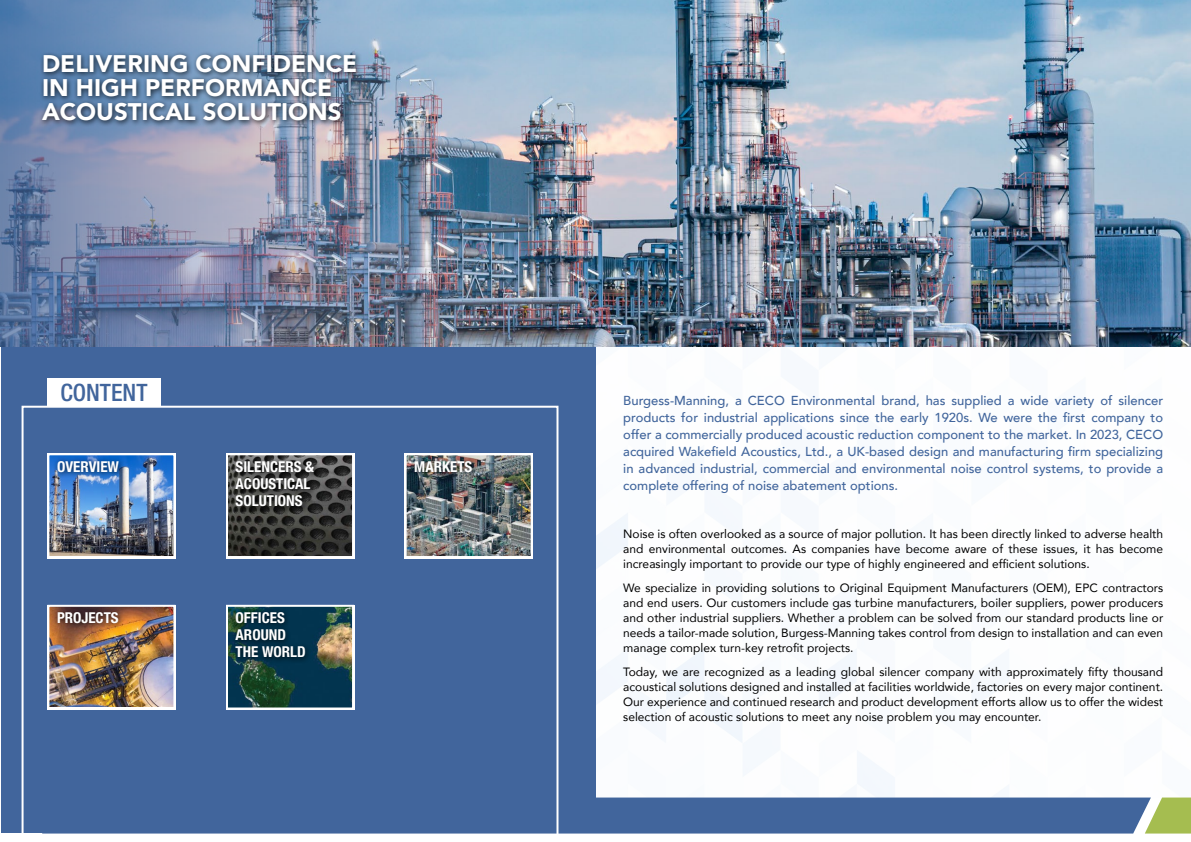
<style>
.page{position:relative;width:1191px;height:842px;background:#fff}
.page>*{position:absolute;margin:0;border:0;box-sizing:border-box;transform-origin:0 0}
.t1{font:900 24px/24px "Avenir";color:#fff}
.t2{font:500 condensed 24px "Helvetica Neue LT Std";color:#41659c}
.t3{font:700 condensed 15px/17px "Helvetica Neue LT Std";color:#fff}
.t4{font:500 13px/17px "Avenir";color:#41659c;text-align:justify}
.t5{font:12px/15px "Avenir";color:#000;text-align:justify}
</style>
<div class="page">
<img style="left:595px;top:347px;width:413px;height:450px">
<svg style="left:595px;top:797px;width:596px;height:36px"></svg>
<div style="left:0;top:2px;width:595px;height:831px;background:#41659c"></div>
<img style="left:0;top:0;width:1191px;height:347px">
<img style="left:0;top:0;width:595px;height:346px">
<div style="left:39px;top:51px;width:324px;height:77px;background:#000;opacity:.75"></div>
<img style="left:50px;top:456px;width:122px;height:99px">
<div style="left:47px;top:453px;width:128px;height:105px;border:2px solid #fff"></div>
<div style="left:53px;top:456px;width:72px;height:22px;background:#000;opacity:.75"></div>
<img style="left:50px;top:608px;width:122px;height:98px">
<div style="left:47px;top:605px;width:128px;height:104px;border:2px solid #fff"></div>
<div style="left:53px;top:608px;width:72px;height:22px;background:#000;opacity:.75"></div>
<img style="left:229px;top:456px;width:122px;height:99px">
<div style="left:226px;top:453px;width:128px;height:105px;border:2px solid #fff"></div>
<div style="left:234px;top:459px;width:88px;height:56px;background:#000;opacity:.75"></div>
<img style="left:229px;top:608px;width:122px;height:98px">
<div style="left:226px;top:605px;width:128px;height:104px;border:2px solid #fff"></div>
<div style="left:232px;top:608px;width:79px;height:56px;background:#000;opacity:.75"></div>
<img style="left:407px;top:456px;width:122px;height:99px">
<div style="left:404px;top:453px;width:128px;height:105px;border:2px solid #fff"></div>
<div style="left:410px;top:456px;width:68px;height:22px;background:#000;opacity:.75"></div>
<div style="left:47px;top:378px;width:113px;height:28px;background:#fff"></div>
<div style="left:22px;top:406px;width:536px;height:436px;border:2px solid #fff"></div>
<h1 class="t1" style="left:42px;top:51px;width:317px">DELIVERING CONFIDENCE<br>IN HIGH PERFORMANCE<br>ACOUSTICAL SOLUTIONS</h1>
<h1 class="t2" style="left:60px;top:378px;width:89px">CONTENT</h1>
<p class="t3" style="left:57px;top:458px;width:63px">OVERVIEW</p>
<p class="t3" style="left:57px;top:609px;width:63px">PROJECTS</p>
<p class="t3" style="left:236px;top:458px;width:80px">SILENCERS &amp;<br>ACOUSTICAL<br>SOLUTIONS</p>
<p class="t3" style="left:236px;top:609px;width:71px">OFFICES<br>AROUND<br>THE WORLD</p>
<p class="t3" style="left:414px;top:458px;width:60px">MARKETS</p>
<p class="t4" style="left:623px;top:392px;width:541px">Burgess-Manning, a CECO Environmental brand, has supplied a wide variety of silencer products for industrial applications since the early 1920s. We were the first company to offer a commercially produced acoustic reduction component to the market. In 2023, CECO acquired Wakefield Acoustics, Ltd., a UK-based design and manufacturing firm specializing in advanced industrial, commercial and environmental noise control systems, to provide a complete offering of noise abatement options.</p>
<p class="t5" style="left:623px;top:526px;width:541px">Noise is often overlooked as a source of major pollution. It has been directly linked to adverse health and environmental outcomes. As companies have become aware of these issues, it has become increasingly important to provide our type of highly engineered and efficient solutions.</p>
<p class="t5" style="left:623px;top:580px;width:541px">We specialize in providing solutions to Original Equipment Manufacturers (OEM), EPC contractors and end users. Our customers include gas turbine manufacturers, boiler suppliers, power producers and other industrial suppliers. Whether a problem can be solved from our standard products line or needs a tailor-made solution, Burgess-Manning takes control from design to installation and can even manage complex turn-key retrofit projects.</p>
<p class="t5" style="left:623px;top:664px;width:541px">Today, we are recognized as a leading global silencer company with approximately fifty thousand acoustical solutions designed and installed at facilities worldwide, factories on every major continent.<br>Our experience and continued research and product development efforts allow us to offer the widest selection of acoustic solutions to meet any noise problem you may encounter.</p>
</div>
